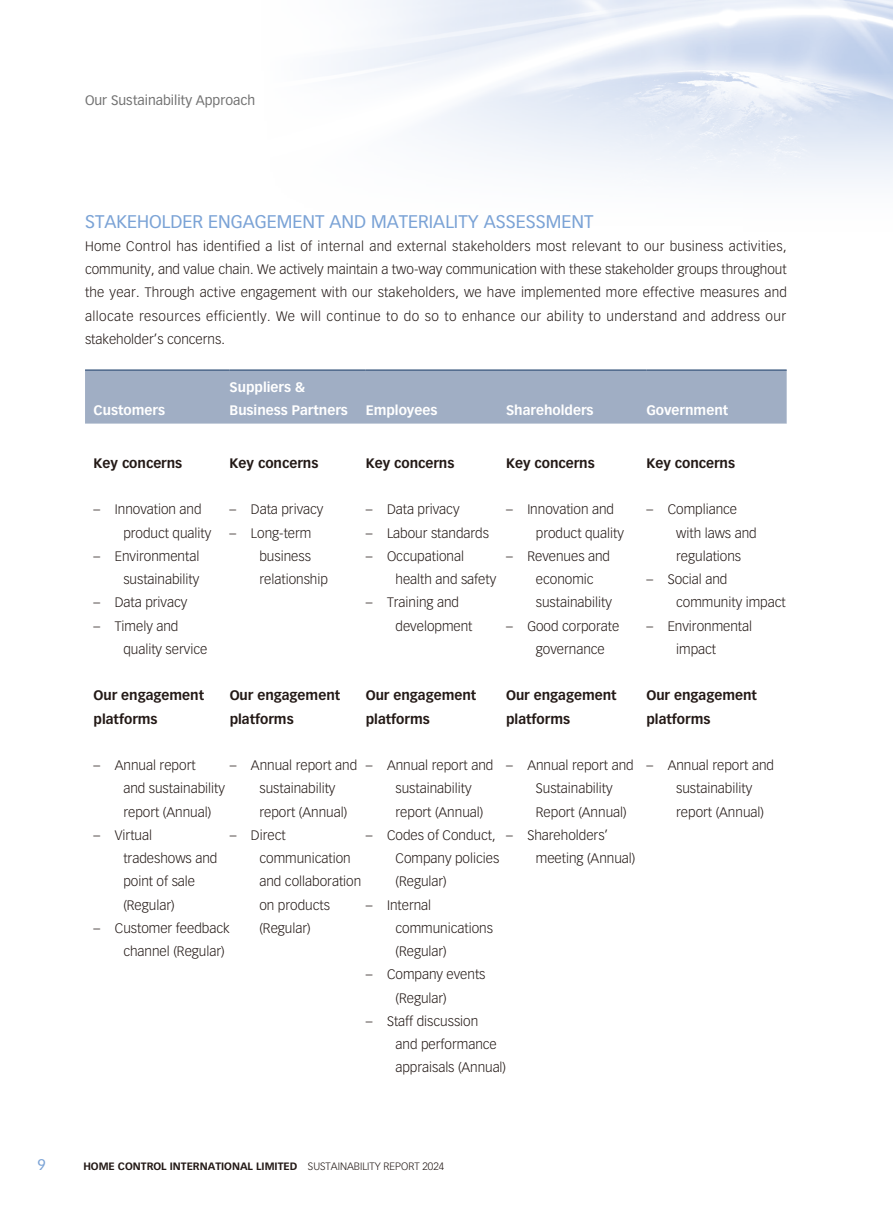
<style>
.page{position:relative;width:893px;height:1212px;background:#fff}
.page>*{position:absolute;margin:0;border:0;box-sizing:border-box;transform-origin:0 0}
.t1{font:18px "Vectora LT Std";color:#7ba3d6}
.t2{font:15px "Vectora LT Std";color:#7ba3d6}
.t3{font:300 13.5px/23.2px "Vectora LT Std";color:#231916}
.t4{font:700 13.5px/23.2px "Vectora LT Std";color:#231916}
.t5{font:700 13.5px "Vectora LT Std";color:#fff}
.t6{font:13.5px "Vectora LT Std";color:#727272}
.t7{font:700 10.5px "Vectora LT Std";color:#231916}
.t8{font:300 10.5px "Vectora LT Std";color:#231916}
</style>
<div class="page">
<div style="left:85px;top:371px;width:702px;height:53px;background:#a0aec4"></div>
<hr style="left:85px;top:369px;width:145px;height:2px;background:#4b6689">
<hr style="left:230px;top:369px;width:136px;height:2px;background:#4b6689">
<hr style="left:366px;top:369px;width:140px;height:2px;background:#4b6689">
<hr style="left:506px;top:369px;width:140px;height:2px;background:#4b6689">
<hr style="left:646px;top:369px;width:141px;height:2px;background:#4b6689">
<p class="t6" style="left:85px;top:92px;width:172px">Our Sustainability Approach</p>
<p class="t2" style="left:37px;top:1156px;width:10px">9</p>
<h1 class="t1" style="left:85px;top:211px;width:510px">STAKEHOLDER ENGAGEMENT AND MATERIALITY ASSESSMENT</h1>
<p class="t3" style="left:85px;top:235px;width:703px;text-align:justify">Home Control has identified a list of internal and external stakeholders most relevant to our business activities, community, and value chain. We actively maintain a two-way communication with these stakeholder groups throughout the year. Through active engagement with our stakeholders, we have implemented more effective measures and allocate resources efficiently. We will continue to do so to enhance our ability to understand and address our stakeholder s’ concerns.</p>
<p class="t5" style="left:230px;top:379px;width:77px">Suppliers &amp;</p>
<p class="t5" style="left:94px;top:402px;width:73px">Customers</p>
<p class="t5" style="left:230px;top:402px;width:120px">Business Partners</p>
<p class="t5" style="left:366px;top:402px;width:73px">Employees</p>
<p class="t5" style="left:506px;top:402px;width:89px">Shareholders</p>
<p class="t5" style="left:646px;top:402px;width:83px">Government</p>
<p class="t4" style="left:94px;top:451px;width:90px">Key concerns</p>
<p class="t3" style="left:115px;top:498px;width:88px">Innovation and</p>
<p class="t3" style="left:94px;top:498px;width:8px">–</p>
<p class="t4" style="left:230px;top:451px;width:90px">Key concerns</p>
<p class="t3" style="left:230px;top:498px;width:8px">–</p>
<p class="t3" style="left:251px;top:498px;width:74px">Data privacy</p>
<p class="t4" style="left:366px;top:451px;width:90px">Key concerns</p>
<p class="t3" style="left:366px;top:498px;width:8px">–</p>
<p class="t3" style="left:387px;top:498px;width:74px">Data privacy</p>
<p class="t4" style="left:506px;top:451px;width:90px">Key concerns</p>
<p class="t4" style="left:646px;top:451px;width:90px">Key concerns</p>
<p class="t3" style="left:506px;top:498px;width:8px">–</p>
<p class="t3" style="left:527px;top:498px;width:88px">Innovation and</p>
<p class="t3" style="left:646px;top:498px;width:8px">–</p>
<p class="t3" style="left:668px;top:498px;width:71px">Compliance</p>
<p class="t3" style="left:94px;top:545px;width:8px">–</p>
<p class="t3" style="left:94px;top:591px;width:8px">–</p>
<p class="t3" style="left:94px;top:614px;width:8px">–</p>
<p class="t3" style="left:115px;top:521px;width:98px;text-indent:9px">product quality<br>Environmental</p>
<p class="t3" style="left:115px;top:568px;width:86px;text-indent:9px">sustainability<br>Data privacy</p>
<p class="t3" style="left:115px;top:614px;width:65px">Timely and</p>
<p class="t3" style="left:230px;top:521px;width:8px">–</p>
<p class="t3" style="left:251px;top:521px;width:62px">Long-term</p>
<p class="t3" style="left:259px;top:545px;width:70px">business relationship</p>
<p class="t3" style="left:366px;top:521px;width:8px">–</p>
<p class="t3" style="left:366px;top:545px;width:8px">–</p>
<p class="t3" style="left:366px;top:591px;width:8px">–</p>
<p class="t3" style="left:387px;top:521px;width:104px">Labour standards</p>
<p class="t3" style="left:387px;top:545px;width:79px">Occupational</p>
<p class="t3" style="left:387px;top:568px;width:111px;text-indent:9px">health and safety<br>Training and</p>
<p class="t3" style="left:395px;top:614px;width:79px">development</p>
<p class="t3" style="left:506px;top:545px;width:8px">–</p>
<p class="t3" style="left:506px;top:614px;width:8px">–</p>
<p class="t3" style="left:527px;top:521px;width:98px;text-indent:9px">product quality<br>Revenues and</p>
<p class="t3" style="left:536px;top:568px;width:59px">economic</p>
<p class="t3" style="left:536px;top:591px;width:78px">sustainability</p>
<p class="t3" style="left:527px;top:614px;width:94px">Good corporate</p>
<p class="t3" style="left:646px;top:568px;width:8px">–</p>
<p class="t3" style="left:646px;top:614px;width:8px">–</p>
<p class="t3" style="left:676px;top:521px;width:82px">with laws and</p>
<p class="t3" style="left:676px;top:545px;width:67px">regulations</p>
<p class="t3" style="left:668px;top:568px;width:61px">Social and</p>
<p class="t3" style="left:668px;top:591px;width:120px;text-indent:9px">community impact<br>Environmental</p>
<p class="t3" style="left:123px;top:638px;width:86px">quality service</p>
<p class="t3" style="left:536px;top:638px;width:71px">governance</p>
<p class="t3" style="left:676px;top:638px;width:42px">impact</p>
<p class="t4" style="left:94px;top:684px;width:112px">Our engagement platforms</p>
<p class="t4" style="left:230px;top:684px;width:112px">Our engagement platforms</p>
<p class="t4" style="left:366px;top:684px;width:112px">Our engagement platforms</p>
<p class="t4" style="left:506px;top:684px;width:112px">Our engagement platforms</p>
<p class="t4" style="left:646px;top:684px;width:112px">Our engagement platforms</p>
<p class="t3" style="left:115px;top:754px;width:82px">Annual report</p>
<p class="t3" style="left:668px;top:754px;width:108px">Annual report and</p>
<p class="t3" style="left:527px;top:754px;width:108px">Annual report and</p>
<p class="t3" style="left:387px;top:754px;width:108px">Annual report and</p>
<p class="t3" style="left:251px;top:754px;width:108px">Annual report and</p>
<p class="t3" style="left:646px;top:754px;width:8px">–</p>
<p class="t3" style="left:506px;top:754px;width:8px">–</p>
<p class="t3" style="left:366px;top:754px;width:8px">–</p>
<p class="t3" style="left:230px;top:754px;width:8px">–</p>
<p class="t3" style="left:94px;top:754px;width:8px">–</p>
<p class="t3" style="left:94px;top:824px;width:8px">–</p>
<p class="t3" style="left:94px;top:917px;width:8px">–</p>
<p class="t3" style="left:123px;top:777px;width:103px">and sustainability</p>
<p class="t3" style="left:123px;top:800px;width:89px">report (Annual(</p>
<p class="t3" style="left:115px;top:824px;width:39px">Virtual</p>
<p class="t3" style="left:230px;top:824px;width:8px">–</p>
<p class="t3" style="left:123px;top:847px;width:96px">tradeshows and</p>
<p class="t3" style="left:123px;top:870px;width:73px">point of sale</p>
<p class="t3" style="left:123px;top:893px;width:53px">(Regular(</p>
<p class="t3" style="left:115px;top:917px;width:116px">Customer feedback</p>
<p class="t3" style="left:123px;top:940px;width:103px">channel (Regular(</p>
<p class="t3" style="left:259px;top:777px;width:78px">sustainability</p>
<p class="t3" style="left:259px;top:800px;width:89px">report (Annual(</p>
<p class="t3" style="left:251px;top:824px;width:36px">Direct</p>
<p class="t3" style="left:366px;top:824px;width:8px">–</p>
<p class="t3" style="left:259px;top:847px;width:103px">communication and collaboration on products (Regular(</p>
<p class="t3" style="left:366px;top:893px;width:8px">–</p>
<p class="t3" style="left:366px;top:963px;width:8px">–</p>
<p class="t3" style="left:366px;top:1010px;width:8px">–</p>
<p class="t3" style="left:395px;top:777px;width:78px">sustainability</p>
<p class="t3" style="left:395px;top:800px;width:89px">report (Annual(</p>
<p class="t3" style="left:387px;top:824px;width:110px">Codes of Conduct,</p>
<p class="t3" style="left:506px;top:823px;width:8px">–</p>
<p class="t3" style="left:395px;top:847px;width:105px">Company policies</p>
<p class="t3" style="left:395px;top:870px;width:53px">(Regular(</p>
<p class="t3" style="left:387px;top:893px;width:46px">Internal</p>
<p class="t3" style="left:395px;top:917px;width:99px">communications</p>
<p class="t3" style="left:395px;top:940px;width:53px">(Regular(</p>
<p class="t3" style="left:387px;top:963px;width:100px">Company events</p>
<p class="t3" style="left:387px;top:986px;width:93px;text-indent:9px">(Regular(<br>Staff discussion</p>
<p class="t3" style="left:395px;top:1033px;width:112px">and performance appraisals (Annual(</p>
<p class="t3" style="left:536px;top:777px;width:78px">Sustainability</p>
<p class="t3" style="left:536px;top:800px;width:92px">Report (Annual(</p>
<p class="t3" style="left:527px;top:823px;width:82px">Shareholders‘</p>
<p class="t3" style="left:536px;top:847px;width:101px">meeting (Annual(</p>
<p class="t7" style="left:83px;top:1159px;width:216px">HOME CONTROL INTERNATIONAL LIMITED</p>
<p class="t8" style="left:308px;top:1160px;width:138px">SUSTAINABILITY REPORT 2024</p>
<p class="t3" style="left:676px;top:777px;width:89px">sustainability report (Annual(</p>
</div>
